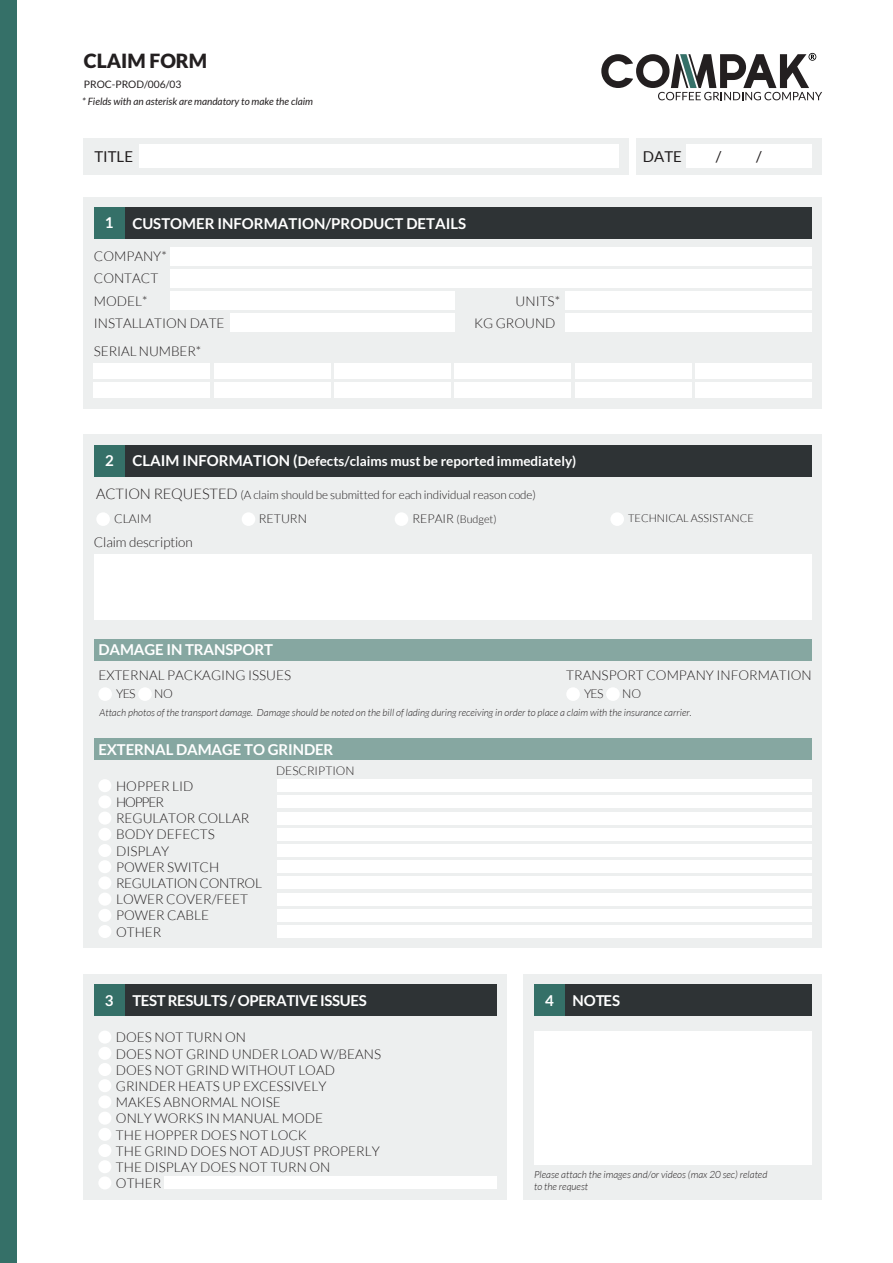
<style>
.page{position:relative;width:893px;height:1263px;background:#fff}
.page>*{position:absolute;margin:0;border:0;box-sizing:border-box;transform-origin:0 0}
.t1{font:900 19.5px "Lato";color:#231f20}
.t2{font:700 15px "Lato";letter-spacing:-.005em;color:#fff}
.t3{font:700 15px "Lato";letter-spacing:-.025em;color:#fff}
.t4{font:15px "Lato";color:#231f20}
.t5{font:700 15px "Lato";color:#fff}
.t6{font:15px "Lato";color:#231f20}
.t7{font:300 13.5px/16.2px "Lato";color:#231f20}
.t8{font:700 13.5px "Lato";color:#fff}
.t9{font:300 12.3px "Lato";color:#231f20}
.t10{font:300 12px "Lato";color:#231f20}
.t11{font:300 11.7px "Lato";letter-spacing:-.005em;color:#231f20}
.t12{font:300 10.95px "Lato";color:#231f20}
.t13{font:10.2px "Lato";color:#231f20}
.t14{font:italic 10.05px "Lato";letter-spacing:-.005em;color:#231f20}
.t15{font:italic 300 9.9px/12px "Lato";color:#231f20}
.s1{font-style:inherit}
.s2{font-size:15px}
.s3{font-size:14.55px}
.s4{font-size:12.3px}
</style>
<div class="page">
<div style="left:0;top:0;width:17px;height:1263px;background:#357068"></div>
<svg style="left:601px;top:53px;width:221px;height:47px"></svg>
<div style="left:83px;top:138px;width:545px;height:37px;background:#edefef"></div>
<div style="left:139px;top:145px;width:480px;height:23px;background:#fff"></div>
<div style="left:637px;top:138px;width:185px;height:37px;background:#edefef"></div>
<div style="left:686px;top:145px;width:126px;height:23px;background:#fff"></div>
<div style="left:83px;top:197px;width:739px;height:212px;background:#edefef"></div>
<div style="left:170px;top:247px;width:642px;height:19px;background:#fff"></div>
<div style="left:94px;top:207px;width:718px;height:32px;background:#2e3335"></div>
<div style="left:94px;top:207px;width:30px;height:32px;background:#357068"></div>
<div style="left:170px;top:269px;width:642px;height:19px;background:#fff"></div>
<div style="left:565px;top:291px;width:247px;height:19px;background:#fff"></div>
<div style="left:565px;top:313px;width:247px;height:19px;background:#fff"></div>
<div style="left:170px;top:291px;width:285px;height:19px;background:#fff"></div>
<div style="left:230px;top:313px;width:225px;height:19px;background:#fff"></div>
<div style="left:94px;top:363px;width:116px;height:16px;background:#fff"></div>
<div style="left:214px;top:363px;width:116px;height:16px;background:#fff"></div>
<div style="left:334px;top:363px;width:117px;height:16px;background:#fff"></div>
<div style="left:455px;top:363px;width:116px;height:16px;background:#fff"></div>
<div style="left:575px;top:363px;width:116px;height:16px;background:#fff"></div>
<div style="left:695px;top:363px;width:117px;height:16px;background:#fff"></div>
<div style="left:94px;top:382px;width:116px;height:16px;background:#fff"></div>
<div style="left:214px;top:382px;width:116px;height:16px;background:#fff"></div>
<div style="left:334px;top:382px;width:117px;height:16px;background:#fff"></div>
<div style="left:455px;top:382px;width:116px;height:16px;background:#fff"></div>
<div style="left:575px;top:382px;width:116px;height:16px;background:#fff"></div>
<div style="left:695px;top:382px;width:117px;height:16px;background:#fff"></div>
<div style="left:83px;top:434px;width:739px;height:514px;background:#edefef"></div>
<div style="left:94px;top:445px;width:718px;height:32px;background:#2e3335"></div>
<div style="left:94px;top:445px;width:30px;height:32px;background:#357068"></div>
<div style="left:96px;top:512px;width:14px;height:14px;background:#fff;border-radius:50%"></div>
<div style="left:242px;top:512px;width:13px;height:14px;background:#fff;border-radius:50%"></div>
<div style="left:395px;top:512px;width:13px;height:14px;background:#fff;border-radius:50%"></div>
<div style="left:610px;top:512px;width:14px;height:14px;background:#fff;border-radius:50%"></div>
<div style="left:94px;top:554px;width:718px;height:66px;background:#fff"></div>
<div style="left:94px;top:639px;width:718px;height:21px;background:#86a7a1"></div>
<div style="left:98px;top:687px;width:14px;height:14px;background:#fff;border-radius:50%"></div>
<div style="left:138px;top:687px;width:14px;height:14px;background:#fff;border-radius:50%"></div>
<div style="left:566px;top:687px;width:14px;height:14px;background:#fff;border-radius:50%"></div>
<div style="left:606px;top:687px;width:14px;height:14px;background:#fff;border-radius:50%"></div>
<div style="left:94px;top:739px;width:718px;height:21px;background:#86a7a1"></div>
<div style="left:278px;top:779px;width:534px;height:13px;background:#fff"></div>
<div style="left:278px;top:795px;width:534px;height:13px;background:#fff"></div>
<div style="left:278px;top:812px;width:534px;height:13px;background:#fff"></div>
<div style="left:278px;top:828px;width:534px;height:13px;background:#fff"></div>
<div style="left:278px;top:844px;width:534px;height:13px;background:#fff"></div>
<div style="left:278px;top:860px;width:534px;height:13px;background:#fff"></div>
<div style="left:278px;top:876px;width:534px;height:13px;background:#fff"></div>
<div style="left:278px;top:893px;width:534px;height:13px;background:#fff"></div>
<div style="left:278px;top:909px;width:534px;height:13px;background:#fff"></div>
<div style="left:278px;top:925px;width:534px;height:13px;background:#fff"></div>
<div style="left:98px;top:779px;width:13px;height:13px;background:#fff;border-radius:50%"></div>
<div style="left:98px;top:795px;width:13px;height:13px;background:#fff;border-radius:50%"></div>
<div style="left:98px;top:811px;width:13px;height:14px;background:#fff;border-radius:50%"></div>
<div style="left:98px;top:828px;width:13px;height:13px;background:#fff;border-radius:50%"></div>
<div style="left:98px;top:844px;width:13px;height:13px;background:#fff;border-radius:50%"></div>
<div style="left:98px;top:860px;width:13px;height:13px;background:#fff;border-radius:50%"></div>
<div style="left:98px;top:876px;width:13px;height:13px;background:#fff;border-radius:50%"></div>
<div style="left:98px;top:892px;width:13px;height:14px;background:#fff;border-radius:50%"></div>
<div style="left:98px;top:909px;width:13px;height:13px;background:#fff;border-radius:50%"></div>
<div style="left:98px;top:925px;width:13px;height:13px;background:#fff;border-radius:50%"></div>
<div style="left:83px;top:974px;width:424px;height:226px;background:#edefef"></div>
<div style="left:94px;top:984px;width:402px;height:32px;background:#2e3335"></div>
<div style="left:94px;top:984px;width:30px;height:32px;background:#357068"></div>
<div style="left:164px;top:1176px;width:332px;height:13px;background:#fff"></div>
<div style="left:98px;top:1030px;width:13px;height:14px;background:#fff;border-radius:50%"></div>
<div style="left:98px;top:1047px;width:13px;height:13px;background:#fff;border-radius:50%"></div>
<div style="left:98px;top:1063px;width:13px;height:13px;background:#fff;border-radius:50%"></div>
<div style="left:98px;top:1079px;width:13px;height:13px;background:#fff;border-radius:50%"></div>
<div style="left:98px;top:1095px;width:13px;height:13px;background:#fff;border-radius:50%"></div>
<div style="left:98px;top:1111px;width:13px;height:14px;background:#fff;border-radius:50%"></div>
<div style="left:98px;top:1128px;width:13px;height:13px;background:#fff;border-radius:50%"></div>
<div style="left:98px;top:1144px;width:13px;height:13px;background:#fff;border-radius:50%"></div>
<div style="left:98px;top:1160px;width:13px;height:13px;background:#fff;border-radius:50%"></div>
<div style="left:98px;top:1176px;width:13px;height:13px;background:#fff;border-radius:50%"></div>
<div style="left:523px;top:974px;width:299px;height:226px;background:#edefef"></div>
<div style="left:534px;top:984px;width:278px;height:32px;background:#2e3335"></div>
<div style="left:534px;top:984px;width:30px;height:32px;background:#357068"></div>
<div style="left:534px;top:1031px;width:278px;height:133px;background:#fff"></div>
<h1 class="t1" style="left:84px;top:49px;width:125px">CLAIM FORM</h1>
<p class="t13" style="left:84px;top:79px;width:99px">PROC-PROD/006/03</p>
<p class="t14" style="left:82px;top:96px;width:232px"><span class="s1">*</span> Fields with an asterisk are mandatory to make the claim</p>
<p class="t4" style="left:94px;top:148px;width:40px">TITLE</p>
<p class="t4" style="left:643px;top:148px;width:41px">DATE</p>
<p class="t5" style="left:105px;top:214px;width:10px">1</p>
<p class="t2" style="left:132px;top:215px;width:335px">CUSTOMER INFORMATION/PRODUCT DETAILS</p>
<p class="t7" style="left:94px;top:245px;width:132px;line-height:22.5px">COMPANY*<br>CONTACT<br>MODEL*<br>INSTALLATION DATE</p>
<p class="t7" style="left:94px;top:343px;width:109px">SERIAL NUMBER*</p>
<p class="t7" style="left:474px;top:290px;width:87px;line-height:22.5px;text-indent:41px">UNITS*<br>KG GROUND</p>
<p class="t6" style="left:716px;top:148px;width:7px">/</p>
<p class="t6" style="left:756px;top:148px;width:7px">/</p>
<p class="t8" style="left:105px;top:454px;width:473px"><span class="s2">2</span> <span class="s2">CLAIM INFORMATION (</span>Defects/claims must be reported immediately)</p>
<p class="t11" style="left:96px;top:489px;width:441px"><span class="s3">ACTION REQUESTED</span> (A claim should be submitted for each individual reason code)</p>
<p class="t9" style="left:114px;top:512px;width:39px">CLAIM</p>
<p class="t9" style="left:259px;top:512px;width:50px">RETURN</p>
<p class="t12" style="left:412px;top:513px;width:86px"><span class="s4">REPAIR</span> (Budget)</p>
<p class="t7" style="left:94px;top:534px;width:100px">Claim description</p>
<p class="t12" style="left:628px;top:512px;width:127px">TECHNICAL ASSISTANCE</p>
<p class="t2" style="left:98px;top:641px;width:176px">DAMAGE IN TRANSPORT</p>
<p class="t7" style="left:98px;top:667px;width:194px">EXTERNAL PACKAGING ISSUES</p>
<p class="t9" style="left:116px;top:687px;width:21px">YES</p>
<p class="t9" style="left:154px;top:687px;width:21px">NO</p>
<p class="t7" style="left:566px;top:667px;width:247px">TRANSPORT COMPANY INFORMATION</p>
<p class="t9" style="left:584px;top:687px;width:21px">YES</p>
<p class="t9" style="left:622px;top:687px;width:21px">NO</p>
<p class="t15" style="left:100px;top:706px;width:594px">Attach photos of the transport damage. Damage should be noted on the bill of lading during receiving in order to place a claim with the insurance carrier.</p>
<p class="t2" style="left:98px;top:741px;width:237px">EXTERNAL DAMAGE TO GRINDER</p>
<p class="t10" style="left:276px;top:765px;width:80px">DESCRIPTION</p>
<p class="t7" style="left:116px;top:778px;width:147px">HOPPER LID<br>HOPPER<br>REGULATOR COLLAR<br>BODY DEFECTS<br>DISPLAY<br>POWER SWITCH<br>REGULATION CONTROL<br>LOWER COVER/FEET<br>POWER CABLE<br>OTHER</p>
<p class="t3" style="left:105px;top:992px;width:263px"><span class="s1">3</span> TEST RESULTS / OPERATIVE ISSUES</p>
<p class="t7" style="left:116px;top:1029px;width:267px">DOES NOT TURN ON<br>DOES NOT GRIND UNDER LOAD W/BEANS<br>DOES NOT GRIND WITHOUT LOAD<br>GRINDER HEATS UP EXCESSIVELY<br>MAKES ABNORMAL NOISE<br>ONLY WORKS IN MANUAL MODE<br>THE HOPPER DOES NOT LOCK<br>THE GRIND DOES NOT ADJUST PROPERLY<br>THE DISPLAY DOES NOT TURN ON<br>OTHER</p>
<p class="t5" style="left:545px;top:992px;width:77px">4 NOT<span class="s1">ES</span></p>
<p class="t15" style="left:534px;top:1168px;width:235px">Please attach the images and/or videos (max 20 sec) related to the request</p>
</div>
